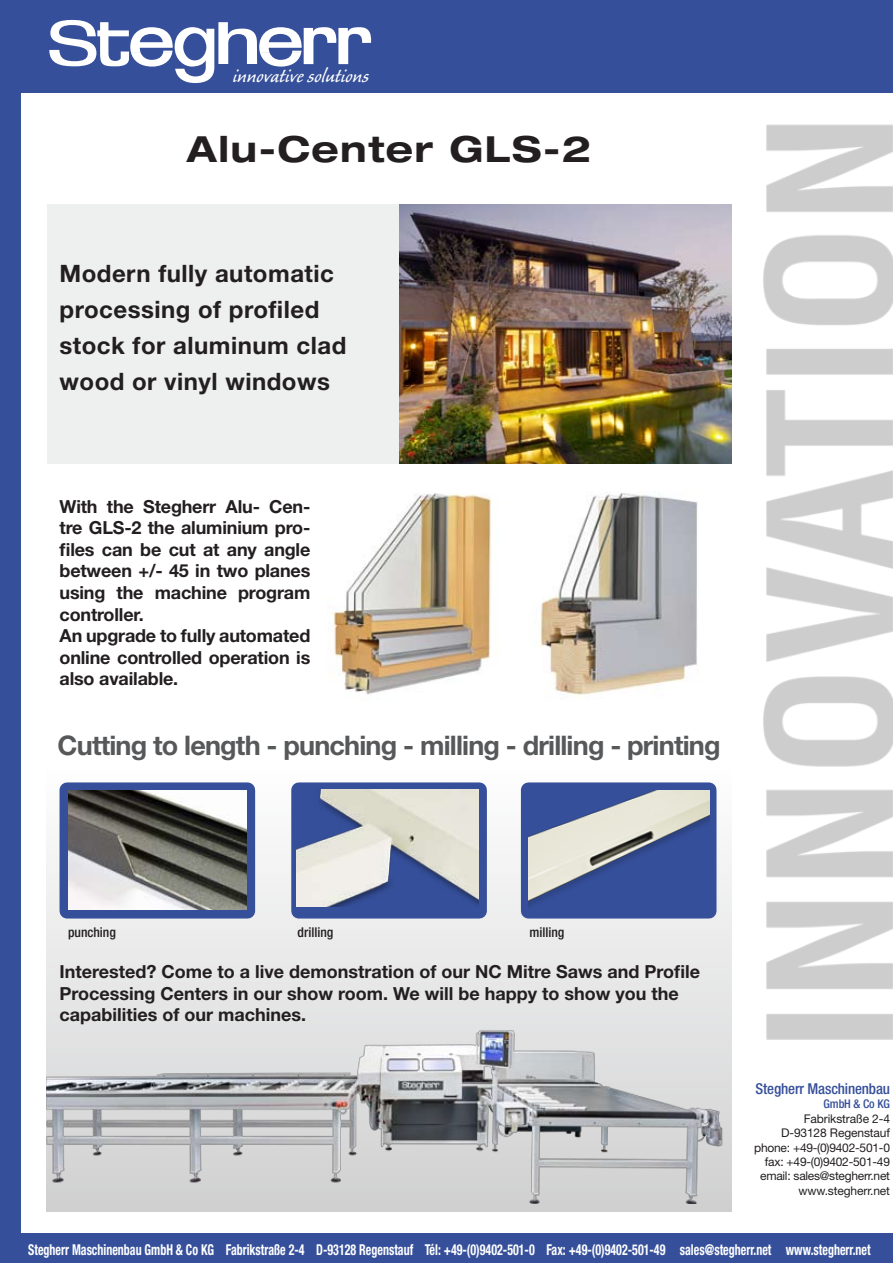
<style>
.page{position:relative;width:893px;height:1263px;background:#354f9a}
.page>*{position:absolute;margin:0;border:0;box-sizing:border-box;transform-origin:0 0}
.t1{font:700 expanded 36px "Helvetica Neue LT Std";letter-spacing:.04em;color:#231f20}
.t2{font:700 27px "Helvetica Neue LT Std";letter-spacing:-.03em;color:#57585a}
.t3{font:700 24px/36px "Helvetica Neue LT Std";letter-spacing:.02em;color:#231f20}
.t4{font:24px "Caliban Std";color:#fff}
.t5{font:700 18px/21.6px "Helvetica Neue LT Std";letter-spacing:-.01em;color:#231f20}
.t6{font:700 condensed 15px "Helvetica Neue LT Std";color:#fff;scale:.8 1}
.t7{font:500 condensed 15px "Helvetica Neue LT Std";letter-spacing:-.01em;color:#354f9a}
.t8{font:500 condensed 13.5px "Helvetica Neue LT Std";color:#231f20}
.t9{font:12px/14.4px "Helvetica Neue LT Std";letter-spacing:-.02em;color:#231f20;text-align:right}
.t10{font:500 condensed 12px "Helvetica Neue LT Std";letter-spacing:-.01em;color:#354f9a}
</style>
<div class="page">
<div style="left:21px;top:94px;width:872px;height:1139px;background:#fff"></div>
<svg style="left:49px;top:20px;width:323px;height:63px"></svg>
<img style="left:763px;top:124px;width:130px;height:916px">
<svg style="left:47px;top:787px;width:684px;height:425px;background:#e7e7e8"></svg>
<div style="left:47px;top:204px;width:684px;height:259px;background:#eeefef"></div>
<img style="left:47px;top:1029px;width:684px;height:174px">
<div style="left:521px;top:782px;width:195px;height:136px;background:#354f9a"></div>
<img style="left:528px;top:790px;width:182px;height:117px">
<div style="left:291px;top:782px;width:196px;height:136px;background:#354f9a;border:15px solid #354f9a"></div>
<img style="left:297px;top:790px;width:182px;height:117px">
<div style="left:60px;top:782px;width:195px;height:136px;background:#354f9a"></div>
<img style="left:68px;top:790px;width:179px;height:119px">
<img style="left:540px;top:493px;width:158px;height:205px">
<img style="left:327px;top:493px;width:165px;height:202px">
<img style="left:400px;top:204px;width:331px;height:259px">
<h3 class="t4" style="left:233px;top:64px;width:138px">innovative solutions</h3>
<h1 class="t1" style="left:187px;top:126px;width:406px">Alu-Center GLS-2</h1>
<h3 class="t3" style="left:60px;top:255px;width:288px">Modern fully automatic processing of profiled stock for aluminum clad wood or vinyl windows</h3>
<p class="t5" style="left:60px;top:495px;width:252px">With the Stegherr Alu- Cen&shy;tre GLS-2 the aluminium pro&shy;files can be cut at any angle between +/- 45 in two planes using the machine program controller.<br>An upgrade to fully automated online controlled operation is also available.</p>
<h2 class="t2" style="left:58px;top:729px;width:664px">Cutting to length - punching - milling - drilling - printing</h2>
<p class="t8" style="left:68px;top:924px;width:49px">punching</p>
<p class="t8" style="left:298px;top:924px;width:37px">drilling</p>
<p class="t5" style="left:60px;top:960px;width:642px">Interested? Come to a live demonstration of our NC Mitre Saws and Profile<br>Processing Centers in our show room. We will be happy to show you the capabilities of our machines.</p>
<p class="t8" style="left:529px;top:924px;width:36px">milling</p>
<p class="t7" style="left:756px;top:1080px;width:136px">Stegherr Maschinenbau</p>
<p class="t10" style="left:824px;top:1097px;width:68px">GmbH &amp; Co KG</p>
<p class="t9" style="left:754px;top:1111px;width:137px">Fabrikstraße 2-4<br>D-93128 Regenstauf phone: +49-(0)9402-501-0 fax: +49-(0)9402-501-49 email: sales@stegherr.net www.stegherr.net</p>
<p class="t6" style="left:28px;top:1240px;width:1054px">Stegherr Maschinenbau GmbH &amp; Co KG Fabrikstraße 2-4 D-93128 Regenstauf Tél: +49-(0)9402-501-0 Fax: +49-(0)9402-501-49 sales@stegherr.net www.stegherr.net</p>
</div>
